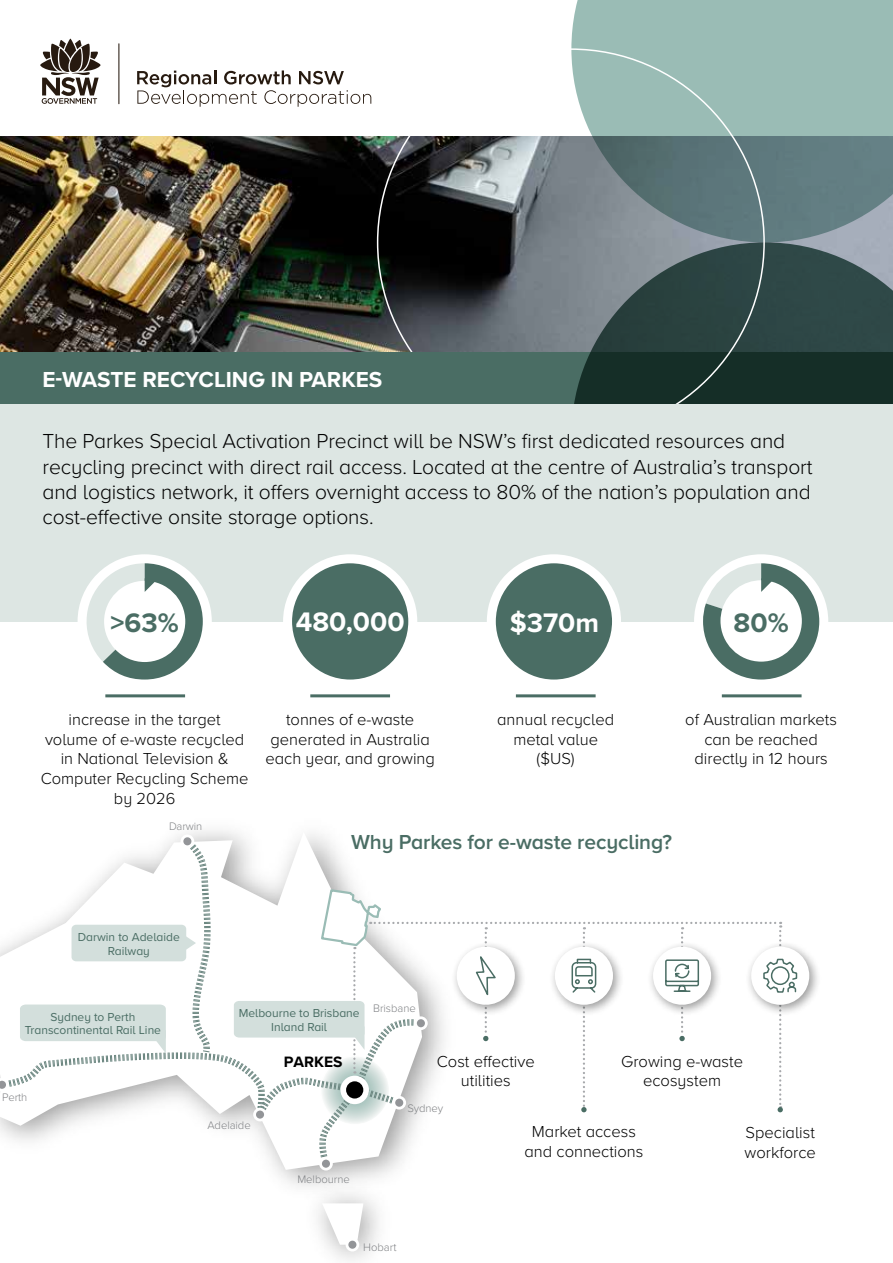
<style>
.page{position:relative;width:893px;height:1263px;background:#fff}
.page>*{position:absolute;margin:0;border:0;box-sizing:border-box;transform-origin:0 0}
.Infographic_number{font:700 27.75px "Proxima Nova A";color:#fff}
.Infographic_number-2{font:700 27.75px "Proxima Nova A";color:#4a6d64}
.Fact_Sheet_heading{font:700 22.5px "Proxima Nova A";color:#fff}
.Intro_feature_copy{font:300 21px/25.2px "Proxima Nova A";letter-spacing:-.005em;color:#000}
.Subheading_1{font:600 21px "Proxima Nova A";letter-spacing:-.005em;color:#4a6d64}
.Infographic_text{font:300 16.5px/19.8px "Proxima Nova A";color:#000;text-align:center}
.t1{font:700 15.6px "Proxima Nova";color:#000}
.t2{font:12px/13.5px "Proxima Nova A";color:#4a6d64;text-align:center}
.t3{font:300 11.25px "Proxima Nova";letter-spacing:-.005em;color:#808285}
</style>
<div class="page">
<img style="left:0;top:136px;width:571px;height:217px">
<div style="left:395px;top:353px;width:498px;height:51px;background:#4a6d64"></div>
<svg style="left:571px;top:242px;width:322px;height:162px;background:#384e4c"></svg>
<svg style="left:571px;top:0;width:322px;height:242px;background:#86a2a1"></svg>
<div style="left:0;top:353px;width:498px;height:51px;background:#4a6d64"></div>
<div style="left:0;top:404px;width:893px;height:218px;background:#dde6e3"></div>
<svg style="left:40px;top:39px;width:60px;height:65px"></svg>
<hr style="left:118px;top:43px;width:1px;height:61px;background:#271a10">
<svg style="left:137px;top:70px;width:234px;height:37px"></svg>
<div style="left:78px;top:554px;width:134px;height:134px;background:#fff;border-radius:50%"></div>
<svg style="left:81px;top:563px;width:122px;height:116px"></svg>
<hr style="left:105px;top:694px;width:80px;height:3px;background:#4a6d64">
<div style="left:288px;top:559px;width:125px;height:125px;background:#4a6d64;border-radius:50%"></div>
<div style="left:283px;top:554px;width:134px;height:134px;border:9px solid #fff;border-radius:50%"></div>
<hr style="left:310px;top:694px;width:80px;height:3px;background:#4a6d64">
<div style="left:491px;top:559px;width:125px;height:125px;background:#4a6d64;border-radius:50%"></div>
<div style="left:487px;top:554px;width:134px;height:134px;border:9px solid #fff;border-radius:50%"></div>
<hr style="left:516px;top:694px;width:80px;height:3px;background:#4a6d64">
<div style="left:694px;top:554px;width:134px;height:134px;background:#fff;border-radius:50%"></div>
<svg style="left:703px;top:563px;width:116px;height:116px"></svg>
<hr style="left:722px;top:694px;width:80px;height:3px;background:#4a6d64">
<svg style="left:322px;top:1203px;width:41px;height:48px"></svg>
<div style="left:745px;top:941px;width:76px;height:76px;background:#000;opacity:.4"></div>
<div style="left:751px;top:947px;width:58px;height:58px;background:#fff;border-radius:50%"></div>
<svg style="left:0;top:834px;width:798px;height:336px"></svg>
<h1 class="Fact_Sheet_heading" style="left:43px;top:363px;width:341px">E-WASTE RECYCLING IN PARKES</h1>
<p class="Intro_feature_copy" style="left:43px;top:428px;width:771px">The Parkes Special Activation Precinct will be NSW’s first dedicated resources and recycling precinct with direct rail access. Located at the centre of Australia’s transport and logistics network, it offers overnight access to 80% of the nation’s population and cost-effective onsite storage options.</p>
<p class="Infographic_number-2" style="left:111px;top:602px;width:70px">&gt;63%</p>
<p class="Infographic_number" style="left:296px;top:601px;width:110px">480,000</p>
<p class="Infographic_number" style="left:510px;top:602px;width:91px">$370m</p>
<p class="Infographic_number-2" style="left:734px;top:602px;width:57px">80%</p>
<p class="Infographic_text" style="left:41px;top:708px;width:209px">increase in the target volume of e-waste recycled in National Television &amp;<br>Computer Recycling Scheme by 2026</p>
<p class="t3" style="left:169px;top:818px;width:35px">Darwin</p>
<p class="Infographic_text" style="left:265px;top:708px;width:171px">tonnes of e-waste generated in Australia each year, and growing</p>
<p class="Infographic_text" style="left:497px;top:708px;width:118px">annual recycled metal value ($US)</p>
<p class="Infographic_text" style="left:685px;top:708px;width:153px">of Australian markets can be reached directly in 12 hours</p>
<h2 class="Subheading_1" style="left:351px;top:826px;width:323px">Why Parkes for e-waste recycling?</h2>
<p class="t2" style="left:78px;top:930px;width:103px">Darwin to Adelaide<br>Railway</p>
<p class="t2" style="left:25px;top:1009px;width:138px">Sydney to Perth<br>Transcontinental Rail Line</p>
<p class="t2" style="left:239px;top:1006px;width:122px">Melbourne to Brisbane<br>Inland Rail</p>
<p class="t3" style="left:373px;top:1000px;width:44px">Brisbane</p>
<p class="t3" style="left:2px;top:1089px;width:27px">Perth</p>
<p class="t3" style="left:207px;top:1117px;width:45px">Adelaide</p>
<p class="t1" style="left:284px;top:1050px;width:60px">PARKES</p>
<p class="t3" style="left:297px;top:1170px;width:54px">Melbourne</p>
<p class="Infographic_text" style="left:437px;top:1051px;width:99px">Cost effective utilities</p>
<p class="Infographic_text" style="left:524px;top:1121px;width:120px">Market access and connections</p>
<p class="Infographic_text" style="left:621px;top:1051px;width:124px">Growing e-waste ecosystem</p>
<p class="t3" style="left:408px;top:1100px;width:37px">Sydney</p>
<p class="Infographic_text" style="left:744px;top:1122px;width:73px;text-align:left">Specialist workforce</p>
<p class="t3" style="left:363px;top:1239px;width:35px">Hobart</p>
</div>
